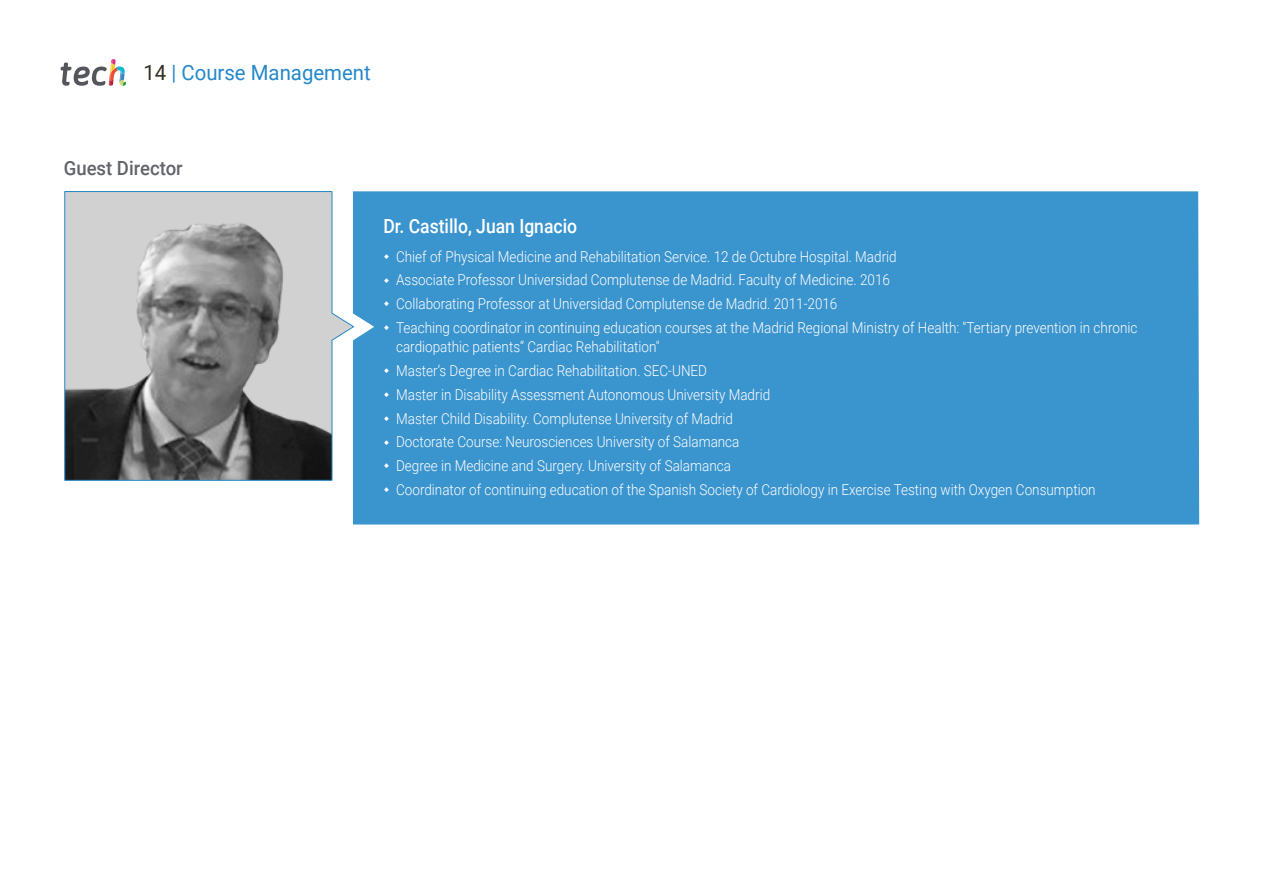
<style>
.page{position:relative;width:1263px;height:893px;background:#fff}
.page>*{position:absolute;margin:0;border:0;box-sizing:border-box;transform-origin:0 0}
.t1{font:21px "Roboto";color:#2488c9}
.t2{font:500 19.5px "Roboto";color:#fff;scale:.9 1}
.t3{font:500 19.5px "Roboto";color:#61646a;scale:.95 1}
.t4{font:300 15px/23.7px "Roboto";color:#fff;scale:.9 1}
.s1{color:#312e20}
</style>
<div class="page">
<svg style="left:61px;top:59px;width:65px;height:27px"></svg>
<div style="left:353px;top:191px;width:846px;height:333px;background:#3a94ce"></div>
<svg style="left:64px;top:191px;width:290px;height:290px"></svg>
<svg style="left:384px;top:254px;width:5px;height:5px"></svg>
<svg style="left:384px;top:278px;width:5px;height:5px"></svg>
<svg style="left:384px;top:301px;width:5px;height:5px"></svg>
<svg style="left:384px;top:325px;width:5px;height:5px"></svg>
<svg style="left:384px;top:368px;width:5px;height:5px"></svg>
<svg style="left:384px;top:392px;width:5px;height:5px"></svg>
<svg style="left:384px;top:416px;width:5px;height:5px"></svg>
<svg style="left:384px;top:440px;width:5px;height:5px"></svg>
<svg style="left:384px;top:463px;width:5px;height:5px"></svg>
<svg style="left:384px;top:487px;width:5px;height:5px"></svg>
<h1 class="t1" style="left:144px;top:57px;width:229px"><span class="s1">14</span> | Course Management</h1>
<h2 class="t3" style="left:64px;top:154px;width:127px">Guest Director</h2>
<h2 class="t2" style="left:383px;top:212px;width:217px">Dr. Castillo, Juan Ignacio</h2>
<p class="t4" style="left:396px;top:244px;width:825px">Chief of Physical Medicine and Rehabilitation Service. 12 de Octubre Hospital. Madrid<br>Associate Professor Universidad Complutense de Madrid. Faculty of Medicine. 2016<br>Collaborating Professor at Universidad Complutense de Madrid. 2011-2016<br>Teaching coordinator in continuing education courses at the Madrid Regional Ministry of Health: "Tertiary prevention in chronic</p>
<p class="t4" style="left:396px;top:335px;width:779px">cardiopathic patients“ Cardiac Rehabilitation"<br>Master’s Degree in Cardiac Rehabilitation. SEC-UNED<br>Master in Disability Assessment Autonomous University Madrid<br>Master Child Disability. Complutense University of Madrid<br>Doctorate Course: Neurosciences University of Salamanca<br>Degree in Medicine and Surgery. University of Salamanca<br>Coordinator of continuing education of the Spanish Society of Cardiology in Exercise Testing with Oxygen Consumption</p>
</div>
